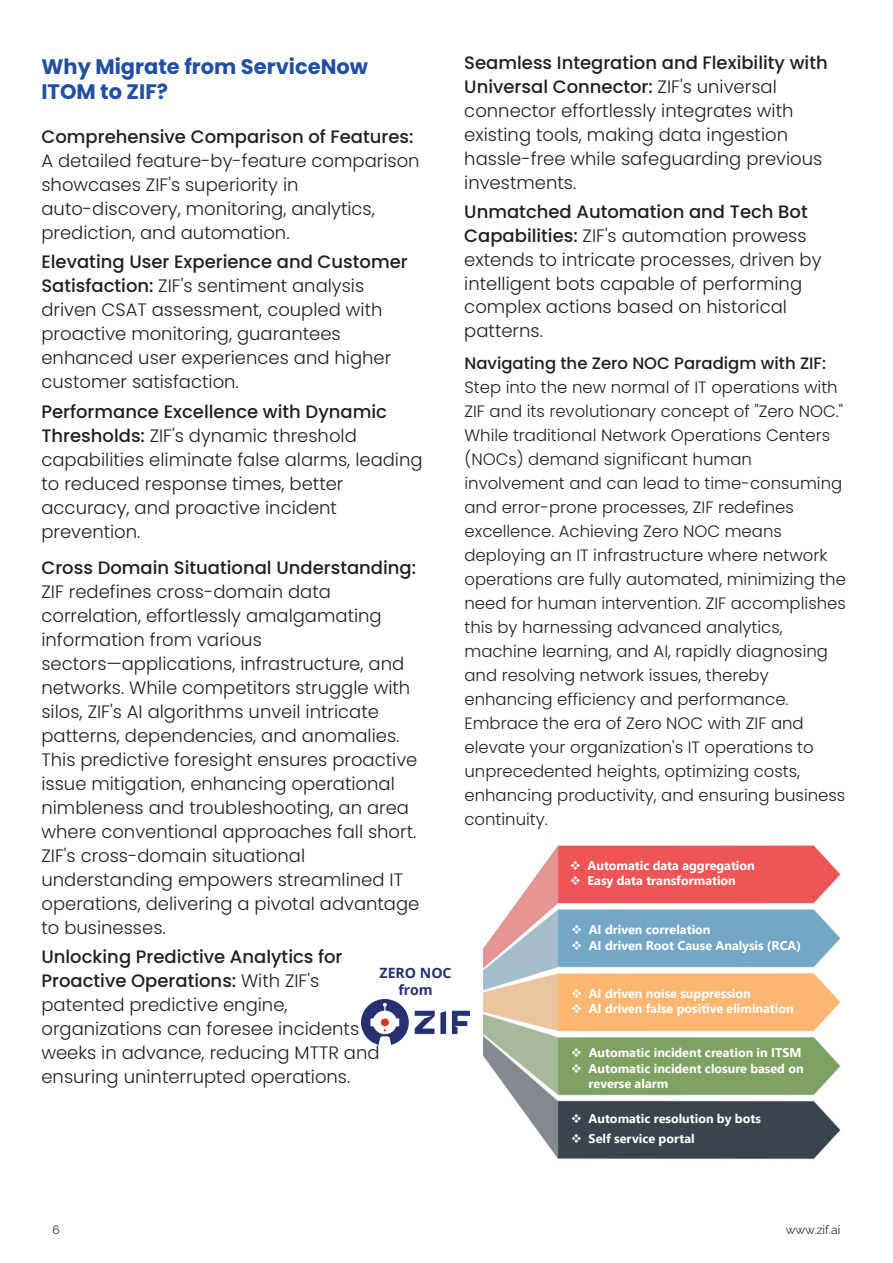
<style>
.page{position:relative;width:893px;height:1263px;background:#fff}
.page>*{position:absolute;margin:0;border:0;box-sizing:border-box;transform-origin:0 0}
.t1{font:700 21px/25.2px "Poppins";color:#214fa2}
.t2{font:300 18px/24px "Poppins";color:#231f20}
.t3{font:500 18px "Poppins";color:#231f20}
.t4{font:300 16.5px/24px "Poppins";color:#231f20}
.t5{font:500 16.5px "Poppins";color:#231f20}
.t6{font:700 14.1px/17px "Open Sans";color:#253271;text-align:center}
.t7{font:700 12.6px/15.1px "Segoe UI";color:#fff}
.t8{font:12px "Raleway";color:#262727}
.s1{font-weight:500}
</style>
<div class="page">
<img style="left:483px;top:845px;width:358px;height:315px">
<img style="left:362px;top:999px;width:107px;height:45px">
<p class="t1" style="left:41px;top:54px;width:328px">Why Migrate from ServiceNow<br>ITOM to ZIF?</p>
<p class="t2" style="left:464px;top:51px;width:365px"><span class="s1">Seamless Integration and Flexibility with Universal Connector:</span> ZIF's universal connector effortlessly integrates with existing tools, making data ingestion hassle-free while safeguarding previous investments.</p>
<p class="t3" style="left:41px;top:127px;width:374px">Comprehensive Comparison of Features:</p>
<p class="t2" style="left:41px;top:149px;width:380px">A detailed feature-by-feature comparison showcases ZIF's superiority in auto-discovery, monitoring, analytics, prediction, and automation.</p>
<p class="t2" style="left:464px;top:199px;width:359px"><span class="s1">Unmatched Automation and Tech Bot Capabilities:</span> ZIF's automation prowess extends to intricate processes, driven by intelligent bots capable of performing complex actions based on historical patterns.</p>
<p class="t2" style="left:41px;top:250px;width:368px"><span class="s1">Elevating User Experience and Customer Satisfaction:</span> ZIF's sentiment analysis driven CSAT assessment, coupled with proactive monitoring, guarantees enhanced user experiences and higher customer satisfaction.</p>
<p class="t5" style="left:464px;top:353px;width:363px">Navigating the Zero NOC Paradigm with ZIF:</p>
<p class="t4" style="left:464px;top:375px;width:383px">Step into the new normal of IT operations with ZIF and its revolutionary concept of "Zero NOC." While traditional Network Operations Centers (NOCs) demand significant human involvement and can lead to time-consuming and error-prone processes, ZIF redefines excellence. Achieving Zero NOC means deploying an IT infrastructure where network operations are fully automated, minimizing the need for human intervention. ZIF accomplishes this by harnessing advanced analytics, machine learning, and AI, rapidly diagnosing and resolving network issues, thereby enhancing efficiency and performance.<br>Embrace the era of Zero NOC with ZIF and elevate your organization's IT operations to unprecedented heights, optimizing costs, enhancing productivity, and ensuring business continuity.</p>
<p class="t2" style="left:41px;top:400px;width:383px"><span class="s1">Performance Excellence with Dynamic Thresholds:</span> ZIF's dynamic threshold capabilities eliminate false alarms, leading to reduced response times, better accuracy, and proactive incident prevention.</p>
<p class="t3" style="left:41px;top:557px;width:376px">Cross Domain Situational Understanding:</p>
<p class="t2" style="left:41px;top:580px;width:379px">ZIF redefines cross-domain data correlation, effortlessly amalgamating information from various sectors—applications, infrastructure, and networks. While competitors struggle with silos, ZIF's AI algorithms unveil intricate patterns, dependencies, and anomalies.<br>This predictive foresight ensures proactive issue mitigation, enhancing operational nimbleness and troubleshooting, an area where conventional approaches fall short.<br>ZIF's cross-domain situational understanding empowers streamlined IT operations, delivering a pivotal advantage to businesses.</p>
<p class="t7" style="left:570px;top:857px;width:186px">❖ Automatic data aggregation</p>
<p class="t7" style="left:570px;top:872px;width:167px">❖ Easy data transformation</p>
<p class="t7" style="left:571px;top:921px;width:141px">❖ AI driven correlation</p>
<p class="t7" style="left:571px;top:936px;width:232px">❖ AI driven Root Cause Analysis (RCA)</p>
<p class="t7" style="left:571px;top:984px;width:181px">❖ AI driven noise suppression</p>
<p class="t7" style="left:571px;top:999px;width:224px">❖ AI driven false positive elimination</p>
<p class="t7" style="left:571px;top:1044px;width:232px">❖ Automatic incident creation in ITSM</p>
<p class="t7" style="left:589px;top:1059px;width:217px;text-indent:-18px">❖ Automatic incident closure based on reverse alarm</p>
<p class="t7" style="left:571px;top:1110px;width:191px">❖ Automatic resolution by bots</p>
<p class="t7" style="left:571px;top:1130px;width:125px">❖ Self service portal</p>
<p class="t2" style="left:41px;top:945px;width:340px"><span class="s1">Unlocking Predictive Analytics for Proactive Operations:</span> With ZIF's patented predictive engine, organizations can foresee incidents weeks in advance, reducing MTTR and ensuring uninterrupted operations.</p>
<p class="t6" style="left:379px;top:964px;width:74px">ZERO NOC from</p>
<p class="t8" style="left:52px;top:1223px;width:9px">6</p>
<p class="t8" style="left:786px;top:1223px;width:56px">www.zif.ai</p>
</div>
